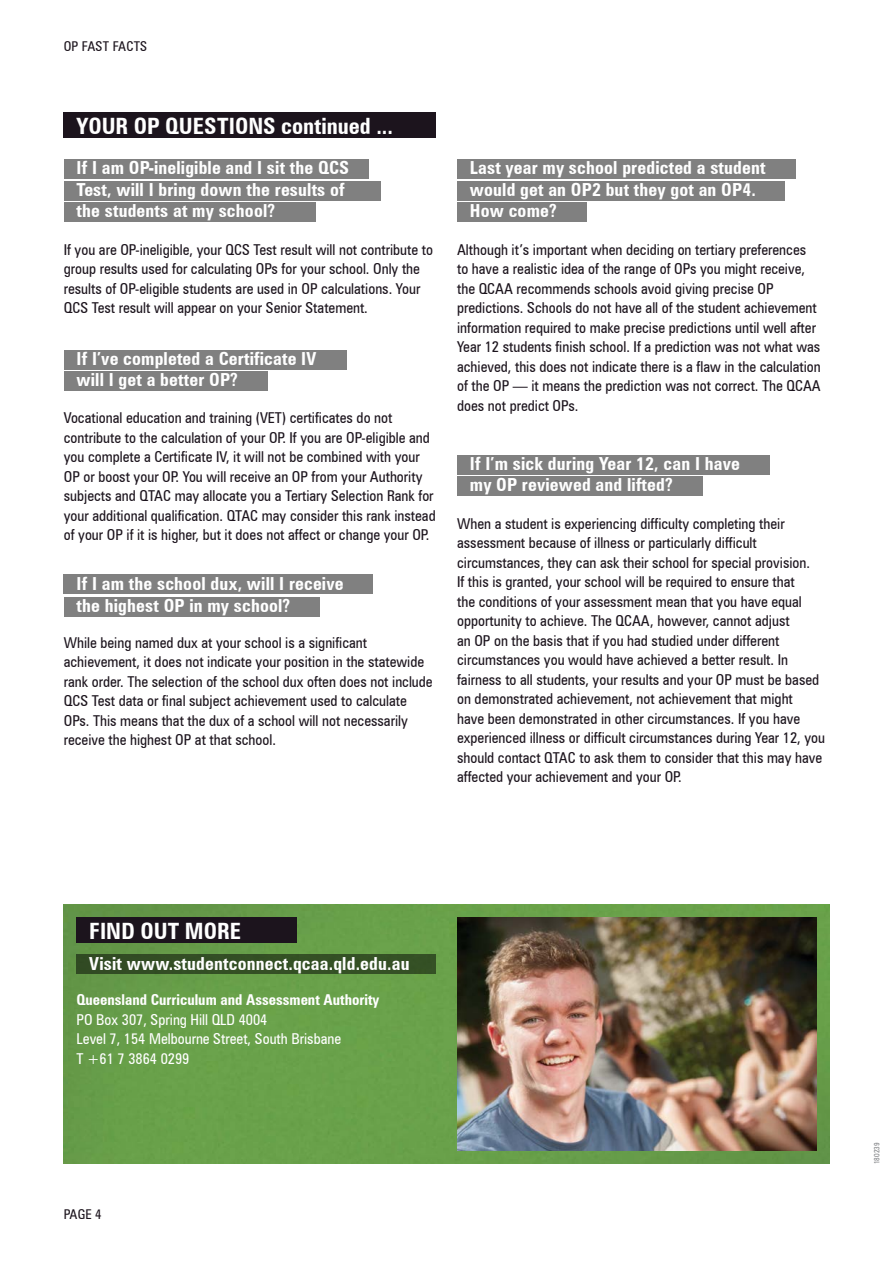
<style>
.page{position:relative;width:893px;height:1263px;background:#fff}
.page>*{position:absolute;margin:0;border:0;box-sizing:border-box;transform-origin:0 0}
.t1{font:700 condensed 22.5px "Zurich BT";color:#fff}
.t2{font:700 condensed 18px/21.6px "Zurich BT";letter-spacing:.01em;color:#fff}
.t3{font:condensed 15px/19.5px "Zurich BT";color:#1c141d}
.t4{font:condensed 15px/19.5px "Zurich BT";color:#fff}
.t5{font:700 condensed 15px "Zurich BT";color:#fff}
.t6{font:condensed 13.5px "Zurich BT";letter-spacing:.01em;color:#1c141d}
.t7{font:condensed 7.5px "Zurich BT";color:#808285}
</style>
<div class="page">
<img style="left:64px;top:905px;width:765px;height:258px">
<div style="left:64px;top:597px;width:256px;height:19px;background:#808080"></div>
<img style="left:457px;top:917px;width:359px;height:233px">
<div style="left:64px;top:574px;width:309px;height:20px;background:#808080"></div>
<div style="left:64px;top:181px;width:317px;height:19px;background:#808080"></div>
<div style="left:457px;top:181px;width:327px;height:19px;background:#808080"></div>
<div style="left:64px;top:203px;width:252px;height:19px;background:#808080"></div>
<div style="left:457px;top:203px;width:129px;height:19px;background:#808080"></div>
<div style="left:64px;top:159px;width:304px;height:20px;background:#808080"></div>
<div style="left:457px;top:159px;width:339px;height:20px;background:#808080"></div>
<div style="left:64px;top:372px;width:203px;height:19px;background:#808080"></div>
<div style="left:64px;top:350px;width:283px;height:19px;background:#808080"></div>
<div style="left:457px;top:477px;width:245px;height:19px;background:#808080"></div>
<div style="left:457px;top:455px;width:313px;height:19px;background:#808080"></div>
<div style="left:77px;top:954px;width:359px;height:20px;background:#344f24"></div>
<div style="left:77px;top:917px;width:220px;height:26px;background:#1c141d"></div>
<div style="left:64px;top:113px;width:372px;height:25px;background:#1c141d"></div>
<p class="t6" style="left:64px;top:38px;width:85px">OP FAST FACTS</p>
<h1 class="t1" style="left:77px;top:112px;width:318px">YOUR OP QUESTIONS continued ...</h1>
<p class="t2" style="left:77px;top:157px;width:274px">If I am OP-ineligible and I sit the QCS<br>Test, will I bring down the results of the students at my school?</p>
<p class="t2" style="left:470px;top:157px;width:297px">Last year my school predicted a student would get an OP2 but they got an OP4.<br>How come?</p>
<p class="t3" style="left:64px;top:239px;width:371px">If you are OP-ineligible, your QCS Test result will not contribute to group results used for calculating OPs for your school. Only the results of OP-eligible students are used in OP calculations. Your QCS Test result will appear on your Senior Statement.</p>
<p class="t2" style="left:77px;top:347px;width:241px">If I’ve completed a Certificate IV will I get a better OP?</p>
<p class="t3" style="left:64px;top:408px;width:373px">Vocational education and training (VET) certificates do not contribute to the calculation of your OP. If you are OP-eligible and you complete a Certificate IV, it will not be combined with your OP or boost your OP. You will receive an OP from your Authority subjects and QTAC may allocate you a Tertiary Selection Rank for your additional qualification. QTAC may consider this rank instead of your OP if it is higher, but it does not affect or change your OP.</p>
<p class="t2" style="left:77px;top:573px;width:268px">If I am the school dux, will I receive the highest OP in my school?</p>
<p class="t3" style="left:64px;top:633px;width:370px">While being named dux at your school is a significant achievement, it does not indicate your position in the statewide rank order. The selection of the school dux often does not include QCS Test data or final subject achievement used to calculate OPs. This means that the dux of a school will not necessarily receive the highest OP at that school.</p>
<p class="t3" style="left:457px;top:239px;width:365px">Although it’s important when deciding on tertiary preferences to have a realistic idea of the range of OPs you might receive, the QCAA recommends schools avoid giving precise OP predictions. Schools do not have all of the student achievement information required to make precise predictions until well after Year 12 students finish school. If a prediction was not what was achieved, this does not indicate there is a flaw in the calculation of the OP — it means the prediction was not correct. The QCAA does not predict OPs.</p>
<p class="t2" style="left:470px;top:452px;width:272px">If I’m sick during Year 12, can I have my OP reviewed and lifted?</p>
<p class="t3" style="left:457px;top:513px;width:370px">When a student is experiencing difficulty completing their assessment because of illness or particularly difficult circumstances, they can ask their school for special provision.<br>If this is granted, your school will be required to ensure that<br>the conditions of your assessment mean that you have equal opportunity to achieve. The QCAA, however, cannot adjust<br>an OP on the basis that if you had studied under different circumstances you would have achieved a better result. In fairness to all students, your results and your OP must be based on demonstrated achievement, not achievement that might<br>have been demonstrated in other circumstances. If you have experienced illness or difficult circumstances during Year 12, you should contact QTAC to ask them to consider that this may have affected your achievement and your OP.</p>
<h1 class="t1" style="left:89px;top:917px;width:153px">FIND OUT MORE</h1>
<p class="t2" style="left:89px;top:952px;width:322px">Visit www.studentconnect.qcaa.qld.edu.au</p>
<p class="t5" style="left:77px;top:991px;width:304px">Queensland Curriculum and Assessment Authority</p>
<p class="t4" style="left:77px;top:1010px;width:266px">PO Box 307, Spring Hill QLD 4004<br>Level 7, 154 Melbourne Street, South Brisbane<br>T +61 7 3864 0299</p>
<p class="t6" style="left:64px;top:1206px;width:40px">PAGE 4</p>
<p class="t7" style="left:872px;top:1164px;width:23px;rotate:-90deg">180239</p>
</div>
